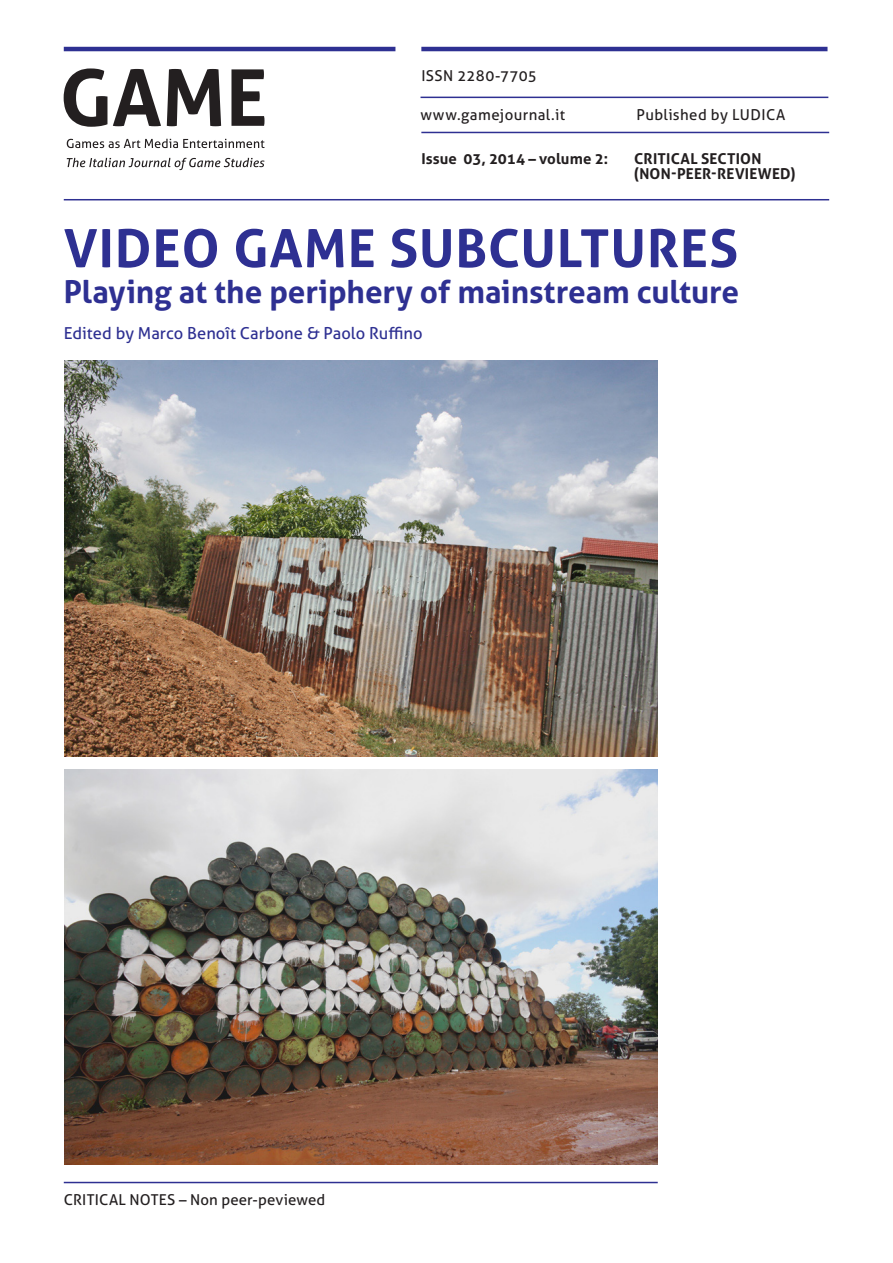
<style>
.page{position:relative;width:893px;height:1263px;background:#fff}
.page>*{position:absolute;margin:0;border:0;box-sizing:border-box;transform-origin:0 0}
.t1{font:700 52.5px "Aller";letter-spacing:.02em;color:#2e3092}
.t2{font:700 31.5px "Aller";letter-spacing:-.005em;color:#2e3092}
.t3{font:16.5px "Aller";color:#2e3092}
.t4{font:15px "Aller";letter-spacing:.02em;color:#231f20}
.t5{font:700 15px "Aller";letter-spacing:.015em;color:#231f20}
</style>
<div class="page">
<svg style="left:67px;top:139px;width:197px;height:9px"></svg>
<svg style="left:67px;top:158px;width:197px;height:12px"></svg>
<svg style="left:64px;top:68px;width:43px;height:59px"></svg>
<svg style="left:113px;top:69px;width:48px;height:57px"></svg>
<svg style="left:167px;top:69px;width:54px;height:57px"></svg>
<svg style="left:231px;top:69px;width:33px;height:57px"></svg>
<hr style="left:64px;top:199px;width:765px;height:1px;background:#2e3092">
<hr style="left:64px;top:47px;width:331px;height:4px;background:#2e3092">
<hr style="left:421px;top:47px;width:406px;height:4px;background:#2e3092">
<hr style="left:64px;top:1182px;width:594px;height:1px;background:#2e3092">
<hr style="left:420px;top:97px;width:408px;height:1px;background:#2e3092">
<hr style="left:421px;top:132px;width:408px;height:1px;background:#2e3092">
<img style="left:64px;top:361px;width:593px;height:395px">
<img style="left:64px;top:769px;width:594px;height:396px">
<p class="t4" style="left:421px;top:66px;width:117px">ISSN 2280-7705</p>
<p class="t4" style="left:420px;top:106px;width:146px">www.gamejournal.it</p>
<p class="t4" style="left:636px;top:106px;width:150px">Published by LUDICA</p>
<p class="t5" style="left:421px;top:150px;width:188px">Issue 03, 2014 – volume 2:</p>
<p class="t5" style="left:634px;top:150px;width:129px">CRITICAL SECTION</p>
<p class="t5" style="left:634px;top:165px;width:163px">(NON-PEER-REVIEWED)</p>
<p class="t1" style="left:64px;top:216px;width:676px">VIDEO GAME SUBCULTURES</p>
<p class="t2" style="left:64px;top:272px;width:677px">Playing at the periphery of mainstream culture</p>
<p class="t3" style="left:64px;top:323px;width:360px">Edited by Marco Benoît Carbone &amp; Paolo Ruffino</p>
<p class="t4" style="left:64px;top:1190px;width:263px">CRITICAL NOTES – Non peer-peviewed</p>
</div>
